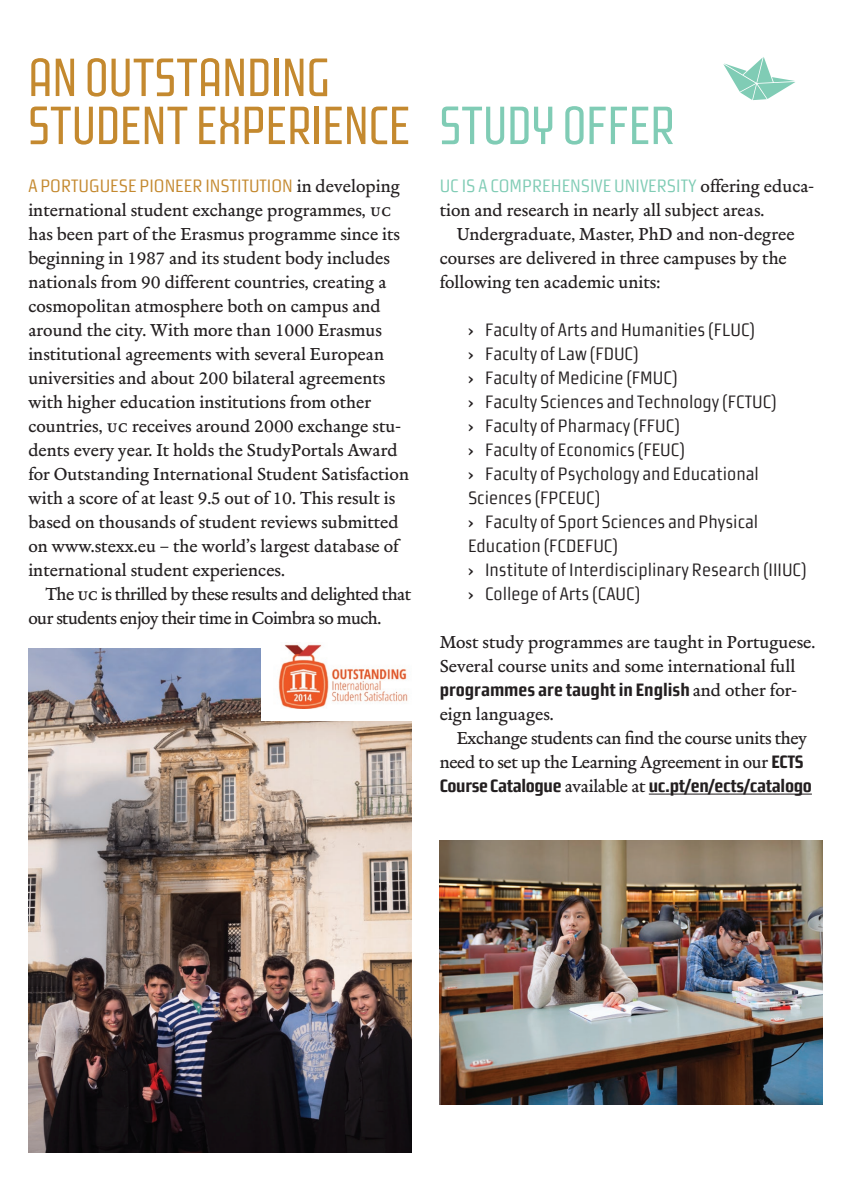
<style>
.page{position:relative;width:851px;height:1191px;background:#fff}
.page>*{position:absolute;margin:0;border:0;box-sizing:border-box;transform-origin:0 0}
.t1{font:54px/48px "Morgan Poster";color:#c4892f}
.t2{font:54px "Morgan Poster";color:#80ccb5}
.t3{font:18px/24px "Merlo Roman Lining";color:#231f20}
.t4{font:18px/24px "Morgan Sans Cond";color:#231f20}
.t5{font:18px/24px "Merlo Roman Lining";letter-spacing:-.03em;color:#231f20}
.t6{font:18px "Merlo Roman Lining";letter-spacing:-.02em;color:#231f20}
.t7{font:700 18px "Morgan Sans Cond";letter-spacing:-.02em;color:#231f20}
.t8{font:18px "Morgan Sans Cond";color:#80ccb5}
.t9{font:18px "Morgan Sans Cond";color:#c4892f}
.t10{font:700 18px "Morgan Sans Cond";color:#231f20}
.s1{font-family:"Merlo Roman Lining";color:#231f20}
.s2{font-family:"Merlo Roman Caps"}
.s3{font-family:"Merlo Roman Lining"}
.s4{font-family:"Merlo Roman Lining";font-weight:400}
.s5{font-family:"Morgan Sans Cond";font-weight:700}
</style>
<div class="page">
<img style="left:28px;top:648px;width:383px;height:504px">
<div style="left:261px;top:624px;width:178px;height:96px;background:#fff"></div>
<hr style="left:648px;top:793px;width:163px;height:1px;background:#231f20">
<img style="left:439px;top:840px;width:383px;height:264px">
<img style="left:278px;top:644px;width:130px;height:64px">
<svg style="left:723px;top:57px;width:72px;height:43px"></svg>
<h1 class="t1" style="left:28px;top:52px;width:383px">AN OUTSTANDING<br>STUDENT EXPERIENCE</h1>
<p class="t9" style="left:28px;top:175px;width:373px">A PORTUGUESE PIONEER INSTITUTION <span class="s1">in developing</span></p>
<p class="t3" style="left:28px;top:199px;width:382px">international student exchange programmes, <span class="s2">uc </span>has been part of the Erasmus programme since its beginning in 1987 and its student body includes nationals from 90 different countries, creating a cosmopolitan atmosphere both on campus and around the city. With more than 1000 Erasmus institutional agreements with several European universities and about 200 bilateral agreements with higher education institutions from other countries, <span class="s2">uc</span> receives around 2000 exchange stu&shy;dents every year. It holds the StudyPortals Award for Outstanding International Student Satisfaction with a score of at least 9.5 out of 10. This result is based on thousands of student reviews submitted on www.stexx.eu – the world’s largest database of international student experiences.</p>
<p class="t5" style="left:28px;top:583px;width:384px;text-indent:17px">The <span class="s2">uc</span> is thrilled by these results and delighted that our students enjoy their time in Coimbra so much.</p>
<h1 class="t2" style="left:439px;top:87px;width:237px">STUDY OFFER</h1>
<p class="t8" style="left:439px;top:175px;width:376px">UC IS A COMPREHENSIVE UNIVERSITY <span class="s1">offering educa-</span></p>
<p class="t3" style="left:439px;top:199px;width:326px">tion and research in nearly all subject areas.</p>
<p class="t3" style="left:456px;top:223px;width:339px">Undergraduate, Master, PhD and non-degree</p>
<p class="t3" style="left:439px;top:247px;width:348px">courses are delivered in three campuses by the</p>
<p class="t3" style="left:439px;top:271px;width:222px">following ten academic units:</p>
<p class="t4" style="left:468px;top:317px;width:340px"><span class="s3">›</span> Faculty of Arts and Humanities (FLUC)<br><span class="s3">›</span> Faculty of Law (FDUC)<br><span class="s3">›</span> Faculty of Medicine (FMUC)<br><span class="s3">›</span> Faculty Sciences and Technology (FCTUC)<br><span class="s3">›</span> Faculty of Pharmacy (FFUC)<br><span class="s3">›</span> Faculty of Economics (FEUC)<br><span class="s3">›</span> Faculty of Psychology and Educational<br>Sciences (FPCEUC)<br><span class="s3">›</span> Faculty of Sport Sciences and Physical<br>Education (FCDEFUC)<br><span class="s3">›</span> Institute of Interdisciplinary Research (IIIUC) <span class="s3">›</span> College of Arts (CAUC)</p>
<p class="t3" style="left:439px;top:631px;width:377px">Most study programmes are taught in Portuguese.<br>Several course units and some international full</p>
<p class="t10" style="left:439px;top:679px;width:359px">programmes are taught in English <span class="s4">and other for-</span></p>
<p class="t3" style="left:439px;top:703px;width:115px">eign languages.</p>
<p class="t6" style="left:456px;top:728px;width:351px">Exchange students can find the course units they</p>
<p class="t6" style="left:439px;top:752px;width:365px">need to set up the Learning Agreement in our <span class="s5">ECTS</span></p>
<p class="t7" style="left:439px;top:775px;width:373px">Course Catalogue <span class="s4">available at</span> uc.pt/en/ects/catalogo</p>
</div>
